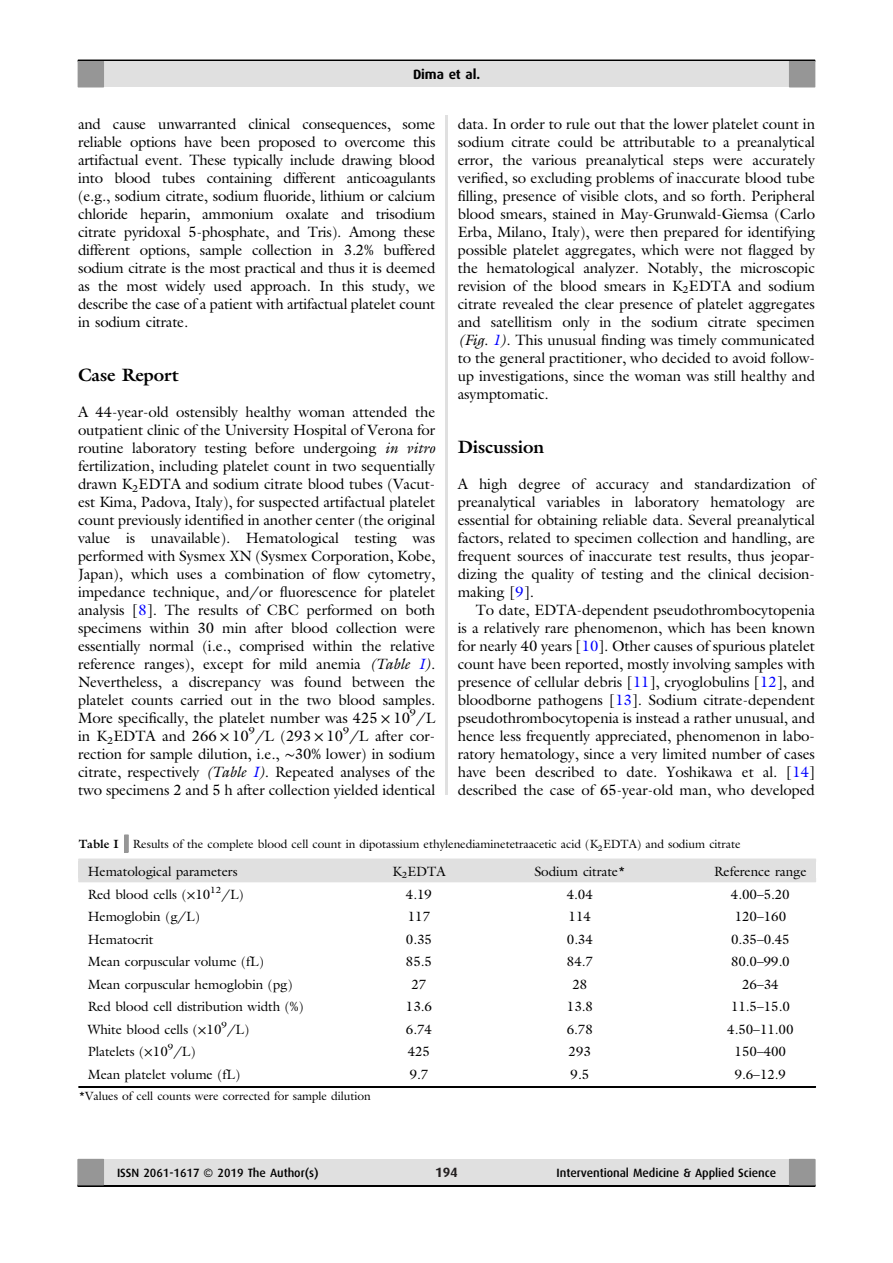
<style>
.page{position:relative;width:893px;height:1263px;background:#fff}
.page>*{position:absolute;margin:0;border:0;box-sizing:border-box;transform-origin:0 0}
.t1{font:18px "Adv OT99 b 3 f 401.B";color:#000}
.t2{font:15px/18px "Adv O Taa 37 b 08 f";color:#000;text-align:justify}
.t3{font:13.5px "Adv O Taa 37 b 08 f";color:#000}
.t4{font:13.5px "Adv OT7831 f 00 c.B";color:#000}
.t5{font:700 13.5px "Dax";color:#231f20}
.t6{font:12px "Adv O Taa 37 b 08 f";color:#000}
.t7{font:12px "Adv OT63370 f 88";color:#000}
.s1{font-family:"Adv O Taa 37 b 08 f+fb"}
.s2{font-family:"Adv O Tcc 237494.I"}
.s3{color:#00f}
.s4{font-family:"Adv O Tcc 237494.I";color:#00f}
.s5{font-family:"Adv OT8608 a 8 d 1"}
.s6{font-family:"Adv OT99 b 3 f 401.B"}
.s7{font-style:inherit}
</style>
<div class="page">
<hr style="left:445px;top:115px;width:2px;height:680px;background:#e0e0e0">
<div style="left:124px;top:835px;width:4px;height:17px;border:1px solid #969696"></div>
<div style="left:79px;top:862px;width:590px;height:16px;background:#e0e0e0"></div>
<div style="left:669px;top:862px;width:146px;height:16px;background:#e0e0e0"></div>
<div style="left:79px;top:859px;width:736px;height:3px;border:1px solid #e0e0e0"></div>
<div style="left:79px;top:1087px;width:736px;height:1px;border:1px solid #000"></div>
<div style="left:79px;top:878px;width:736px;height:4px;border:1px solid #e0e0e0"></div>
<div style="left:78px;top:60px;width:736px;height:1px;border:1px solid #000"></div>
<div style="left:78px;top:61px;width:736px;height:26px;background:#e0e0e0"></div>
<div style="left:789px;top:61px;width:25px;height:26px;background:#969696"></div>
<div style="left:78px;top:61px;width:25px;height:26px;background:#969696"></div>
<div style="left:78px;top:1185px;width:736px;height:1px;border:1px solid #000"></div>
<div style="left:78px;top:1159px;width:736px;height:26px;background:#e0e0e0"></div>
<div style="left:789px;top:1159px;width:25px;height:26px;background:#969696"></div>
<div style="left:78px;top:1159px;width:25px;height:26px;background:#969696"></div>
<p class="t4" style="left:413px;top:67px;width:68px">Dima et al.</p>
<p class="t2" style="left:78px;top:115px;width:359px">and cause unwarranted clinical consequences, some reliable options have been proposed to overcome this artifactual event. These typically include drawing blood into blood tubes containing different anticoagulants (e.g., sodium citrate, sodium <span class="s1">fl</span>uoride, lithium or calcium chloride heparin, ammonium oxalate and trisodium citrate pyridoxal 5-phosphate, and Tris). Among these different options, sample collection in 3.2% buffered sodium citrate is the most practical and thus it is deemed as the most widely used approach. In this study, we describe the case of a patient with artifactual platelet count in sodium citrate.</p>
<p class="t1" style="left:78px;top:364px;width:102px">Case Report</p>
<p class="t2" style="left:78px;top:403px;width:359px">A 44-year-old ostensibly healthy woman attended the outpatient clinic of the University Hospital of Verona for routine laboratory testing before undergoing <span class="s2">in vitro </span>fertilization, including platelet count in two sequentially drawn K<sub>2</sub>EDTA and sodium citrate blood tubes (Vacut&shy;est Kima, Padova, Italy), for suspected artifactual platelet count previously identi<span class="s1">fi</span>ed in another center (the original value is unavailable). Hematological testing was performed with Sysmex XN (Sysmex Corporation, Kobe, Japan), which uses a combination of <span class="s1">fl</span>ow cytometry, impedance technique, and/or <span class="s1">fl</span>uorescence for platelet analysis [<span class="s3">8</span>]. The results of CBC performed on both specimens within 30 min after blood collection were essentially normal (i.e., comprised within the relative reference ranges), except for mild anemia <span class="s2">(Table</span> <span class="s4">I</span><span class="s2">)</span>.<br>Nevertheless, a discrepancy was found between the platelet counts carried out in the two blood samples.<br>More speci<span class="s1">fi</span>cally, the platelet number was 425 <span class="s5">×</span> 10<sup>9</sup>/L in K<sub>2</sub>EDTA and 266 <span class="s5">×</span> 10<sup>9</sup>/L (293 <span class="s5">×</span> 10<sup>9</sup>/L after cor&shy;rection for sample dilution, i.e., <span class="s5">∼</span>30% lower) in sodium citrate, respectively <span class="s2">(Table</span> <span class="s4">I</span><span class="s2">)</span>. Repeated analyses of the two specimens 2 and 5 h after collection yielded identical</p>
<p class="t2" style="left:457px;top:115px;width:359px">data. In order to rule out that the lower platelet count in sodium citrate could be attributable to a preanalytical error, the various preanalytical steps were accurately veri<span class="s1">fi</span>ed, so excluding problems of inaccurate blood tube <span class="s1">fi</span>lling, presence of visible clots, and so forth. Peripheral blood smears, stained in May-Grunwald-Giemsa (Carlo Erba, Milano, Italy), were then prepared for identifying possible platelet aggregates, which were not <span class="s1">fl</span>agged by the hematological analyzer. Notably, the microscopic revision of the blood smears in K<sub>2</sub>EDTA and sodium citrate revealed the clear presence of platelet aggregates and satellitism only in the sodium citrate specimen <span class="s2">(Fig.</span> <span class="s4">1</span><span class="s2">)</span>. This unusual <span class="s1">fi</span>nding was timely communicated to the general practitioner, who decided to avoid follow&shy;up investigations, since the woman was still healthy and asymptomatic.</p>
<p class="t1" style="left:458px;top:436px;width:88px">Discussion</p>
<p class="t2" style="left:458px;top:475px;width:358px">A high degree of accuracy and standardization of</p>
<p class="t2" style="left:458px;top:493px;width:358px">preanalytical variables in laboratory hematology are</p>
<p class="t2" style="left:458px;top:511px;width:359px">essential for obtaining reliable data. Several preanalytical</p>
<p class="t2" style="left:458px;top:529px;width:358px">factors, related to specimen collection and handling, are</p>
<p class="t2" style="left:458px;top:547px;width:358px">frequent sources of inaccurate test results, thus jeopar-</p>
<p class="t2" style="left:458px;top:565px;width:358px">dizing the quality of testing and the clinical decision-</p>
<p class="t2" style="left:458px;top:583px;width:78px">making [<span class="s3">9</span>].</p>
<p class="t2" style="left:476px;top:601px;width:340px">To date, EDTA-dependent pseudothrombocytopenia</p>
<p class="t2" style="left:458px;top:619px;width:359px">is a relatively rare phenomenon, which has been known</p>
<p class="t2" style="left:458px;top:637px;width:358px">for nearly 40 years [<span class="s3">10</span>]. Other causes of spurious platelet</p>
<p class="t2" style="left:457px;top:655px;width:359px">count have been reported, mostly involving samples with</p>
<p class="t2" style="left:457px;top:673px;width:358px">presence of cellular debris [<span class="s3">11</span>], cryoglobulins [<span class="s3">12</span>], and</p>
<p class="t2" style="left:457px;top:691px;width:358px">bloodborne pathogens [<span class="s3">13</span>]. Sodium citrate-dependent</p>
<p class="t2" style="left:457px;top:709px;width:359px">pseudothrombocytopenia is instead a rather unusual, and</p>
<p class="t2" style="left:457px;top:727px;width:358px">hence less frequently appreciated, phenomenon in labo-</p>
<p class="t2" style="left:457px;top:745px;width:358px">ratory hematology, since a very limited number of cases</p>
<p class="t2" style="left:457px;top:763px;width:358px">have been described to date. Yoshikawa et al. [<span class="s3">14</span>]</p>
<p class="t2" style="left:457px;top:781px;width:358px">described the case of 65-year-old man, who developed</p>
<p class="t6" style="left:79px;top:837px;width:663px"><span class="s6">Table I</span> Results of the complete blood cell count in dipotassium ethylenediaminetetraacetic acid (K<sub>2</sub>EDTA) and sodium citrate</p>
<p class="t3" style="left:88px;top:863px;width:151px">Hematological parameters</p>
<p class="t3" style="left:392px;top:863px;width:55px">K<sub>2</sub>EDTA</p>
<p class="t3" style="left:534px;top:863px;width:92px">Sodium citrate*</p>
<p class="t3" style="left:714px;top:863px;width:94px">Reference range</p>
<p class="t3" style="left:88px;top:886px;width:157px">Red blood cells (<span class="s5">×</span>10<sup>12</sup>/L)</p>
<p class="t3" style="left:406px;top:886px;width:28px">4.19</p>
<p class="t3" style="left:567px;top:886px;width:28px">4.04</p>
<p class="t3" style="left:731px;top:886px;width:60px">4.00<span class="s7">–</span>5.20</p>
<p class="t3" style="left:88px;top:908px;width:114px">Hemoglobin (g/L)</p>
<p class="t3" style="left:408px;top:908px;width:24px">117</p>
<p class="t3" style="left:568px;top:908px;width:24px">114</p>
<p class="t3" style="left:734px;top:908px;width:53px">120<span class="s7">–</span>160</p>
<p class="t3" style="left:88px;top:931px;width:67px">Hematocrit</p>
<p class="t3" style="left:406px;top:931px;width:28px">0.35</p>
<p class="t3" style="left:567px;top:931px;width:28px">0.34</p>
<p class="t3" style="left:731px;top:931px;width:60px">0.35<span class="s7">–</span>0.45</p>
<p class="t3" style="left:88px;top:953px;width:178px">Mean corpuscular volume (fL)</p>
<p class="t3" style="left:406px;top:953px;width:28px">85.5</p>
<p class="t3" style="left:567px;top:953px;width:28px">84.7</p>
<p class="t3" style="left:731px;top:953px;width:60px">80.0<span class="s7">–</span>99.0</p>
<p class="t3" style="left:88px;top:976px;width:206px">Mean corpuscular hemoglobin (pg)</p>
<p class="t3" style="left:411px;top:976px;width:16px">27</p>
<p class="t3" style="left:572px;top:976px;width:16px">28</p>
<p class="t3" style="left:742px;top:976px;width:38px">26<span class="s7">–</span>34</p>
<p class="t3" style="left:88px;top:998px;width:217px">Red blood cell distribution width (%)</p>
<p class="t3" style="left:406px;top:998px;width:28px">13.6</p>
<p class="t3" style="left:567px;top:998px;width:28px">13.8</p>
<p class="t3" style="left:731px;top:998px;width:60px">11.5<span class="s7">–</span>15.0</p>
<p class="t3" style="left:88px;top:1021px;width:163px">White blood cells (<span class="s5">×</span>10<sup>9</sup>/L)</p>
<p class="t3" style="left:406px;top:1021px;width:28px">6.74</p>
<p class="t3" style="left:567px;top:1021px;width:28px">6.78</p>
<p class="t3" style="left:727px;top:1021px;width:68px">4.50<span class="s7">–</span>11.00</p>
<p class="t3" style="left:88px;top:1043px;width:109px">Platelets (<span class="s5">×</span>10<sup>9</sup>/L)</p>
<p class="t3" style="left:408px;top:1043px;width:24px">425</p>
<p class="t3" style="left:568px;top:1043px;width:24px">293</p>
<p class="t3" style="left:734px;top:1043px;width:53px">150<span class="s7">–</span>400</p>
<p class="t3" style="left:88px;top:1066px;width:154px">Mean platelet volume (fL)</p>
<p class="t3" style="left:409px;top:1066px;width:20px">9.7</p>
<p class="t3" style="left:570px;top:1066px;width:20px">9.5</p>
<p class="t3" style="left:734px;top:1066px;width:53px">9.6<span class="s7">–</span>12.9</p>
<p class="t6" style="left:79px;top:1088px;width:293px">*Values of cell counts were corrected for sample dilution</p>
<p class="t7" style="left:117px;top:1166px;width:203px">ISSN 2061-1617 © 2019 The Author(s)</p>
<p class="t5" style="left:435px;top:1165px;width:24px">194</p>
<p class="t7" style="left:556px;top:1166px;width:221px">Interventional Medicine &amp; Applied Science</p>
</div>
